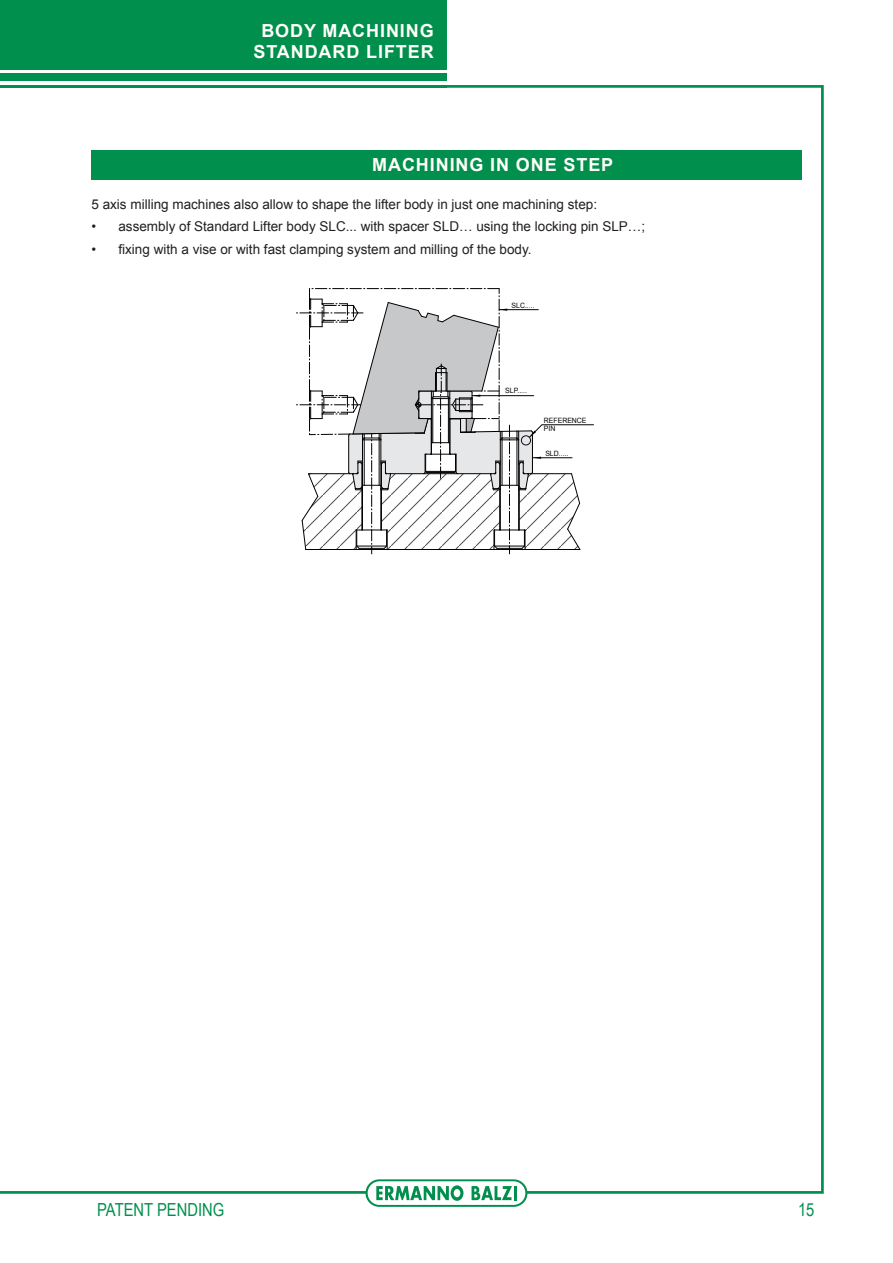
<style>
.page{position:relative;width:893px;height:1263px;background:#fff}
.page>*{position:absolute;margin:0;border:0;box-sizing:border-box;transform-origin:0 0}
.t1{font:700 18px/21px "Arial";letter-spacing:.05em;color:#fffefa;text-align:center}
.t2{font:18px "Arial Narrow";color:#008f4d}
.t3{font:13.5px "Arial";color:#231f20}
.t4{font:7.35px/8.7px "Arial";color:#000001;scale:.95 1}
</style>
<div class="page">
<svg style="left:365px;top:1179px;width:162px;height:28px"></svg>
<hr style="left:0;top:1191px;width:366px;height:3px;background:#008f4d">
<div style="left:0;top:0;width:446px;height:69px;background:#008f4d"></div>
<div style="left:0;top:73px;width:446px;height:8px;background:#008f4d"></div>
<hr style="left:0;top:85px;width:446px;height:3px;background:#008f4d">
<svg style="left:444px;top:85px;width:380px;height:1110px"></svg>
<svg style="left:296px;top:288px;width:298px;height:266px"></svg>
<div style="left:91px;top:150px;width:710px;height:30px;background:#008f4d"></div>
<h1 class="t1" style="left:253px;top:20px;width:182px">BODY MACHINING<br>STANDARD LIFTER</h1>
<h1 class="t1" style="left:372px;top:155px;width:243px">MACHINING IN ONE STEP</h1>
<p class="t3" style="left:91px;top:195px;width:507px">5 axis milling machines also allow to shape the lifter body in just one machining step:</p>
<p class="t3" style="left:91px;top:218px;width:555px">• assembly of Standard Lifter body SLC... with spacer SLD… using the locking pin SLP…;</p>
<p class="t3" style="left:91px;top:240px;width:442px">• fixing with a vise or with fast clamping system and milling of the body.</p>
<p class="t4" style="left:512px;top:301px;width:26px">SLC.....</p>
<p class="t4" style="left:505px;top:386px;width:24px">SLP.....</p>
<p class="t4" style="left:544px;top:416px;width:46px">REFERENCE<br>PIN</p>
<p class="t4" style="left:545px;top:449px;width:26px">SLD.....</p>
<h1 class="t2" style="left:97px;top:1197px;width:129px">PATENT PENDING</h1>
<h1 class="t2" style="left:798px;top:1197px;width:18px">15</h1>
</div>
